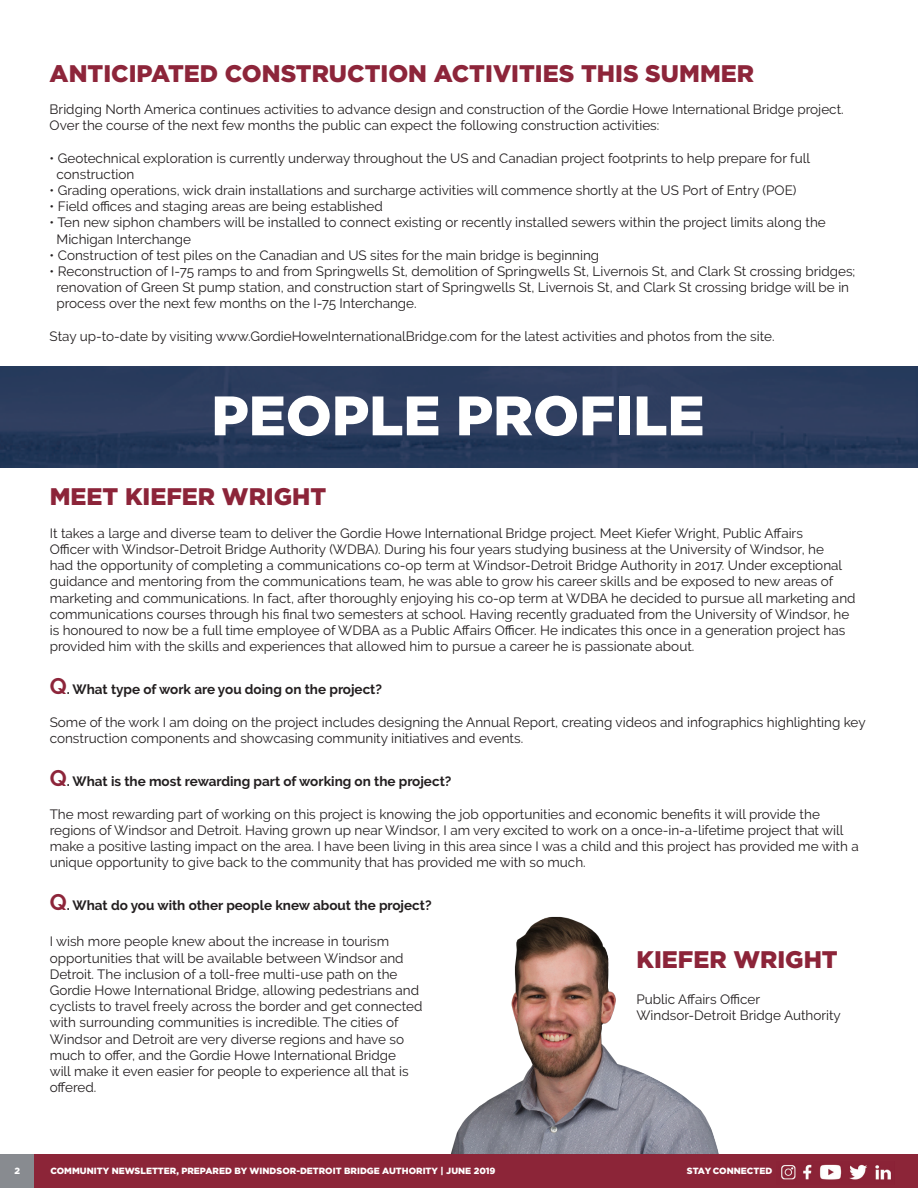
<style>
.page{position:relative;width:918px;height:1188px;background:#fff}
.page>*{position:absolute;margin:0;border:0;box-sizing:border-box;transform-origin:0 0}
.t1{font:900 55.5px "Gotham";color:#fff}
.t2{font:900 24px "Gotham";color:#8d253a}
.t3{font:900 24px "Gotham";color:#8c2439}
.t4{font:13.5px/16.2px "Raleway";color:#231f20}
.t5{font:700 13.5px "Raleway";color:#231f20}
.t6{font:900 9px "Gotham";color:#fff}
.s1{font-size:22.5px;color:#8d253a}
</style>
<div class="page">
<img style="left:406px;top:916px;width:357px;height:239px">
<div style="left:1px;top:1155px;width:917px;height:33px;background:#8c2538"></div>
<img style="left:0;top:367px;width:918px;height:100px">
<img style="left:781px;top:1164px;width:110px;height:16px">
<div style="left:1px;top:1155px;width:33px;height:33px;background:#888b90"></div>
<p class="t2" style="left:50px;top:59px;width:706px">ANTICIPATED CONSTRUCTION ACTIVITIES THIS SUMMER</p>
<p class="t4" style="left:50px;top:101px;width:796px">Bridging North America continues activities to advance design and construction of the Gordie Howe International Bridge project.<br>Over the course of the next few months the public can expect the following construction activities:</p>
<p class="t4" style="left:57px;top:150px;width:755px;text-indent:-7px">• Geotechnical exploration is currently underway throughout the US and Canadian project footprints to help prepare for full construction</p>
<p class="t4" style="left:50px;top:182px;width:748px">• Grading operations, wick drain installations and surcharge activities will commence shortly at the US Port of Entry (POE)</p>
<p class="t4" style="left:50px;top:198px;width:335px">• Field offices and staging areas are being established</p>
<p class="t4" style="left:57px;top:215px;width:771px;text-indent:-7px">• Ten new siphon chambers will be installed to connect existing or recently installed sewers within the project limits along the<br>Michigan Interchange</p>
<p class="t4" style="left:50px;top:247px;width:551px">• Construction of test piles on the Canadian and US sites for the main bridge is beginning</p>
<p class="t4" style="left:57px;top:263px;width:800px;text-indent:-7px">• Reconstruction of I-75 ramps to and from Springwells St, demolition of Springwells St, Livernois St, and Clark St crossing bridges; renovation of Green St pump station, and construction start of Springwells St, Livernois St, and Clark St crossing bridge will be in process over the next few months on the I-75 Interchange.</p>
<p class="t4" style="left:50px;top:328px;width:726px">Stay up-to-date by visiting www.GordieHoweInternationalBridge.com for the latest activities and photos from the site.</p>
<h1 class="t1" style="left:211px;top:384px;width:495px">PEOPLE PROFILE</h1>
<p class="t3" style="left:50px;top:483px;width:278px">MEET KIEFER WRIGHT</p>
<p class="t4" style="left:50px;top:525px;width:807px">It takes a large and diverse team to deliver the Gordie Howe International Bridge project. Meet Kiefer Wright, Public Affairs<br>Officer with Windsor-Detroit Bridge Authority (WDBA). During his four years studying business at the University of Windsor, he<br>had the opportunity of completing a communications co-op term at Windsor-Detroit Bridge Authority in 2017. Under exceptional guidance and mentoring from the communications team, he was able to grow his career skills and be exposed to new areas of marketing and communications. In fact, after thoroughly enjoying his co-op term at WDBA he decided to pursue all marketing and communications courses through his final two semesters at school. Having recently graduated from the University of Windsor, he is honoured to now be a full time employee of WDBA as a Public Affairs Officer. He indicates this once in a generation project has provided him with the skills and experiences that allowed him to pursue a career he is passionate about.</p>
<p class="t5" style="left:50px;top:682px;width:334px"><span class="s1">Q</span>. What type of work are you doing on the project?</p>
<p class="t4" style="left:50px;top:714px;width:817px">Some of the work I am doing on the project includes designing the Annual Report, creating videos and infographics highlighting key construction components and showcasing community initiatives and events.</p>
<p class="t5" style="left:50px;top:774px;width:403px"><span class="s1">Q</span>. What is the most rewarding part of working on the project?</p>
<p class="t4" style="left:50px;top:806px;width:811px">The most rewarding part of working on this project is knowing the job opportunities and economic benefits it will provide the regions of Windsor and Detroit. Having grown up near Windsor, I am very excited to work on a once-in-a-lifetime project that will make a positive lasting impact on the area. I have been living in this area since I was a child and this project has provided me with a unique opportunity to give back to the community that has provided me with so much.</p>
<p class="t5" style="left:50px;top:898px;width:383px"><span class="s1">Q</span>. What do you with other people knew about the project?</p>
<p class="t3" style="left:637px;top:946px;width:203px">KIEFER WRIGHT</p>
<p class="t4" style="left:637px;top:991px;width:125px">Public Affairs Officer</p>
<p class="t4" style="left:637px;top:1007px;width:206px">Windsor-Detroit Bridge Authority</p>
<p class="t4" style="left:50px;top:934px;width:374px">I wish more people knew about the increase in tourism opportunities that will be available between Windsor and Detroit. The inclusion of a toll-free multi-use path on the Gordie Howe International Bridge, allowing pedestrians and cyclists to travel freely across the border and get connected with surrounding communities is incredible. The cities of Windsor and Detroit are very diverse regions and have so much to offer, and the Gordie Howe International Bridge<br>will make it even easier for people to experience all that is offered.</p>
<p class="t6" style="left:50px;top:1165px;width:447px">COMMUNITY NEWSLETTER, PREPARED BY WINDSOR-DETROIT BRIDGE AUTHORITY | JUNE 2019</p>
<p class="t6" style="left:15px;top:1165px;width:7px">2</p>
<p class="t6" style="left:687px;top:1165px;width:87px">STAY CONNECTED</p>
</div>
